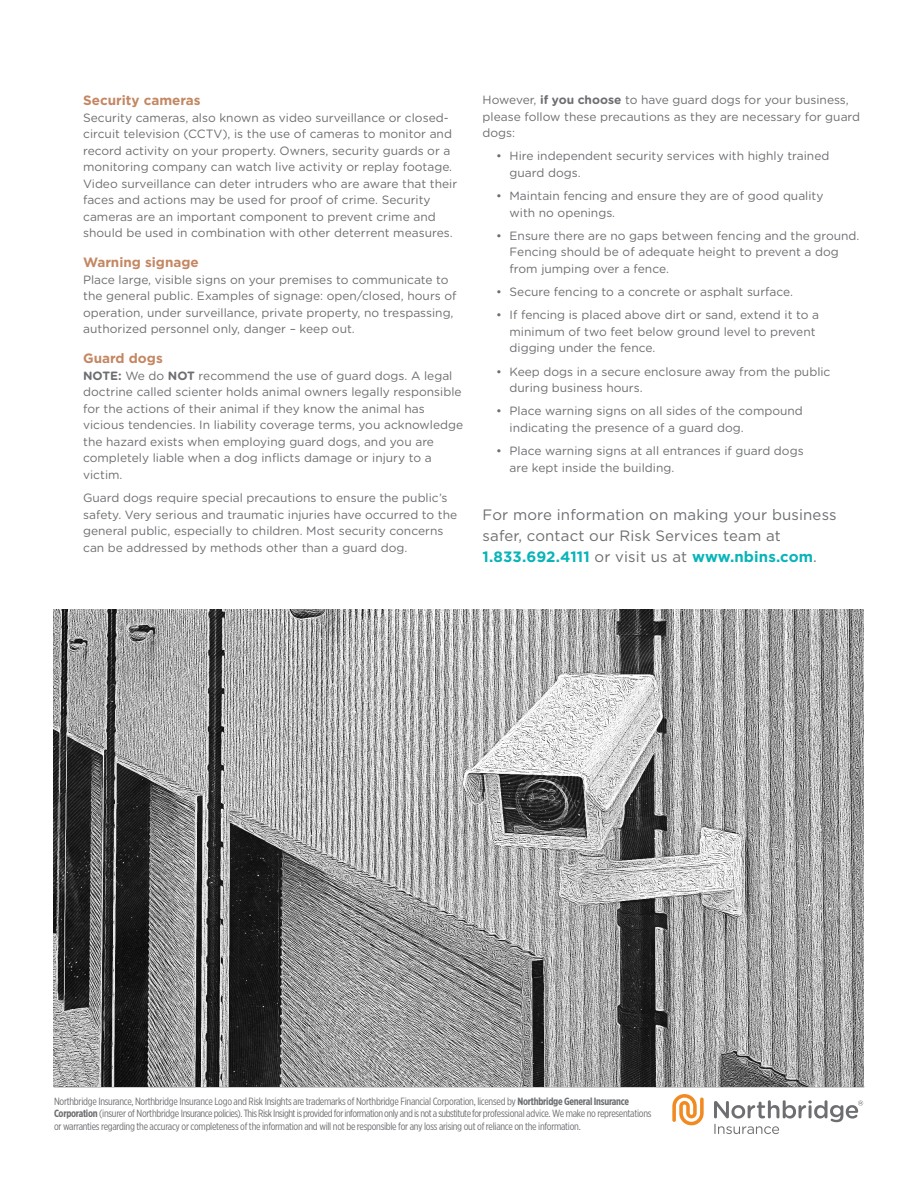
<style>
.page{position:relative;width:918px;height:1188px;background:#fff}
.page>*{position:absolute;margin:0;border:0;box-sizing:border-box;transform-origin:0 0}
.CTA{font:15px/21px "Gotham";letter-spacing:.01em;color:#6d6e71}
.Headers{font:700 13.5px "Gotham";color:#c48763}
.Body_Text{font:12px/16.5px "Gotham Rounded";color:#6d6e71}
.Bullets{font:12px/16.5px "Gotham Rounded";color:#6d6e71}
.t1{font:10.5px/12.6px "Gotham X Narrow";letter-spacing:-.025em;color:#6d6e71}
.s1{font-weight:700}
.s2{font-weight:700;color:#09b4b9}
</style>
<div class="page">
<hr style="left:54px;top:1086px;width:810px;height:1px;background:#6d6e71">
<svg style="left:672px;top:1094px;width:32px;height:31px"></svg>
<svg style="left:714px;top:1100px;width:149px;height:34px"></svg>
<img style="left:54px;top:609px;width:810px;height:477px">
<h3 class="Headers" style="left:83px;top:92px;width:119px">Security cameras</h3>
<p class="Body_Text" style="left:83px;top:109px;width:376px">Security cameras, also known as video surveillance or closed&shy;circuit television (CCTV), is the use of cameras to monitor and record activity on your property. Owners, security guards or a monitoring company can watch live activity or replay footage.<br>Video surveillance can deter intruders who are aware that their faces and actions may be used for proof of crime. Security cameras are an important component to prevent crime and should be used in combination with other deterrent measures.</p>
<h3 class="Headers" style="left:83px;top:254px;width:117px">Warning signage</h3>
<p class="Body_Text" style="left:83px;top:271px;width:375px">Place large, visible signs on your premises to communicate to the general public. Examples of signage: open/closed, hours of operation, under surveillance, private property, no trespassing, authorized personnel only, danger – keep out.</p>
<h3 class="Headers" style="left:83px;top:350px;width:81px">Guard dogs</h3>
<p class="Body_Text" style="left:83px;top:367px;width:381px"><span class="s1">NOTE:</span> We do <span class="s1">NOT</span> recommend the use of guard dogs. A legal doctrine called scienter holds animal owners legally responsible for the actions of their animal if they know the animal has vicious tendencies. In liability coverage terms, you acknowledge the hazard exists when employing guard dogs, and you are completely liable when a dog inflicts damage or injury to a victim.</p>
<p class="Body_Text" style="left:83px;top:489px;width:376px">Guard dogs require special precautions to ensure the public’s safety. Very serious and traumatic injuries have occurred to the general public, especially to children. Most security concerns can be addressed by methods other than a guard dog.</p>
<p class="Body_Text" style="left:483px;top:91px;width:379px">However, <span class="s1">if you choose</span> to have guard dogs for your business, please follow these precautions as they are necessary for guard dogs:</p>
<p class="Bullets" style="left:510px;top:147px;width:321px;text-indent:-14px">• Hire independent security services with highly trained guard dogs.</p>
<p class="Bullets" style="left:510px;top:187px;width:315px;text-indent:-14px">• Maintain fencing and ensure they are of good quality with no openings.</p>
<p class="Bullets" style="left:510px;top:227px;width:351px;text-indent:-14px">• Ensure there are no gaps between fencing and the ground.<br>Fencing should be of adequate height to prevent a dog from jumping over a fence.</p>
<p class="Bullets" style="left:496px;top:283px;width:298px">• Secure fencing to a concrete or asphalt surface.</p>
<p class="Bullets" style="left:510px;top:306px;width:311px;text-indent:-14px">• If fencing is placed above dirt or sand, extend it to a minimum of two feet below ground level to prevent digging under the fence.</p>
<p class="Bullets" style="left:510px;top:363px;width:322px;text-indent:-14px">• Keep dogs in a secure enclosure away from the public during business hours.</p>
<p class="Bullets" style="left:510px;top:402px;width:295px;text-indent:-14px">• Place warning signs on all sides of the compound indicating the presence of a guard dog.</p>
<p class="Bullets" style="left:510px;top:442px;width:296px;text-indent:-14px">• Place warning signs at all entrances if guard dogs are kept inside the building.</p>
<p class="CTA" style="left:483px;top:503px;width:356px">For more information on making your business safer, contact our Risk Services team at<br><span class="s2">1.833.692.4111</span> or visit us at <span class="s2">www.nbins.com</span>.</p>
<p class="t1" style="left:54px;top:1094px;width:599px">Northbridge Insurance, Northbridge Insurance Logo and Risk Insights are trademarks of Northbridge Financial Corporation, licensed by <span class="s1">Northbridge General Insurance<br>Corporation</span> (insurer of Northbridge Insurance policies). This Risk Insight is provided for information only and is not a substitute for professional advice. We make no representations or warranties regarding the accuracy or completeness of the information and will not be responsible for any loss arising out of reliance on the information.</p>
</div>
